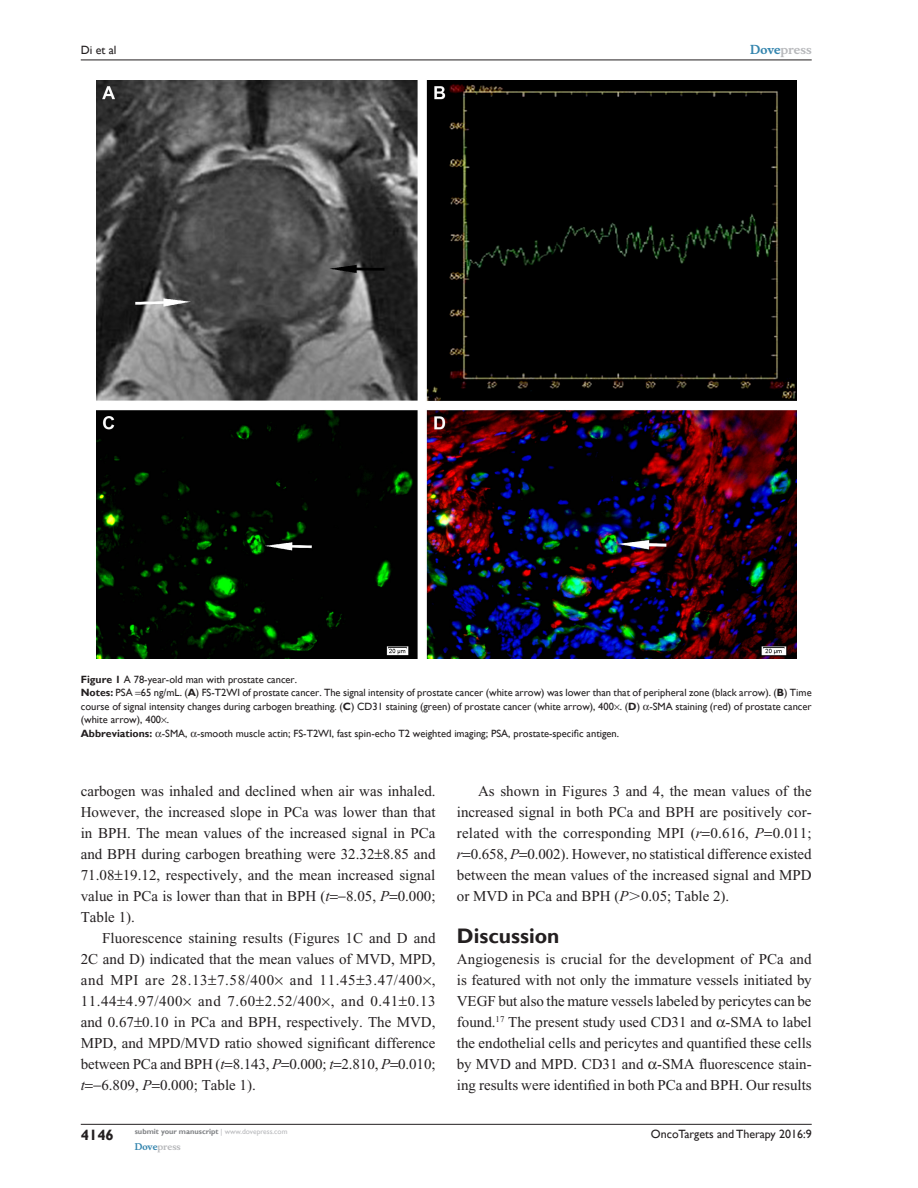
<style>
.page{position:relative;width:918px;height:1188px;background:#fff}
.page>*{position:absolute;margin:0;border:0;box-sizing:border-box;transform-origin:0 0}
.t1{font:700 21px "Gill Sans";color:#231f20}
.Tx{font:15px/21px "Times New Roman";color:#231f20;text-align:justify}
.TxF{font:15px/21px "Times New Roman";color:#231f20;text-align:justify}
.t2{font:700 15px "Gill Sans";color:#231f20}
.t3{font:12px "Gill Sans";color:#231f20}
.t4{font:700 12px "Musee";color:#b8b9bc}
.FigSNRI{font:10.5px/13.5px "Gill Sans";color:#231f20;text-align:justify}
.FigC{font:10.5px "Gill Sans";color:#231f20}
.FigSNRI-2{font:700 10.5px "Gill Sans";color:#231f20}
.t5{font:700 9px "Musee";color:#b8b9bc}
.t6{font:700 7.5px "Gill Sans";color:#808285}
.s1{color:#3485ae}
.s2{font-weight:700}
.s3{font-weight:400}
.s4{font-style:italic}
.s5{font-family:"Mathematical Pi One"}
.s6{font-weight:400;color:#b8b9bc}
</style>
<div class="page">
<hr style="left:81px;top:1124px;width:731px;height:1px;background:#231f20">
<hr style="left:81px;top:60px;width:731px;height:1px;background:#231f20">
<img style="left:96px;top:81px;width:700px;height:577px">
<p class="t3" style="left:81px;top:43px;width:37px">Di et al</p>
<p class="t4" style="left:750px;top:43px;width:63px"><span class="s1">Dove</span>press</p>
<p class="FigC" style="left:81px;top:673px;width:218px"><span class="s2">Figure 1</span> A 78-year-old man with prostate cancer.</p>
<p class="FigSNRI-2" style="left:81px;top:687px;width:47px">Notes: <span class="s3">PSA</span></p>
<p class="FigSNRI" style="left:81px;top:686px;width:732px;text-indent:60px">65 ng/mL. (<span class="s2">A</span>) FS-T2WI of prostate cancer. The signal intensity of prostate cancer (white arrow) was lower than that of peripheral zone (black arrow). (<span class="s2">B</span>) Time course of signal intensity changes during carbogen breathing. (<span class="s2">C</span>) CD31 staining (green) of prostate cancer (white arrow), 400 . (<span class="s2">D</span>) -SMA staining (red) of prostate cancer (white arrow), 400 .</p>
<p class="FigSNRI" style="left:81px;top:727px;width:540px"><span class="s2">Abbreviations:</span> -SMA, -smooth muscle actin; FS-T2WI, fast spin-echo T2 weighted imaging; PSA, prostate-specific antigen.</p>
<p class="Tx" style="left:81px;top:781px;width:356px">carbogen was inhaled and declined when air was inhaled.<br>However, the increased slope in PCa was lower than that in BPH. The mean values of the increased signal in PCa and BPH during carbogen breathing were 32.32 8.85 and 71.08 19.12, respectively, and the mean increased signal value in PCa is lower than that in BPH (<span class="s4">t</span> 8.05, <span class="s4">P</span> 0.000; Table 1).</p>
<p class="Tx" style="left:81px;top:928px;width:356px;text-indent:21px">Fluorescence staining results (Figures 1C and D and 2C and D) indicated that the mean values of MVD, MPD, and MPI are 28.13 7.58/400 and 11.45 3.47/400 , 11.44 4.97/400 and 7.60 2.52/400 , and 0.41 0.13 and 0.67 0.10 in PCa and BPH, respectively. The MVD, MPD, and MPD/MVD ratio showed significant difference between PCa and BPH (<span class="s4">t</span> 8.143, <span class="s4">P</span> 0.000; <span class="s4">t</span> 2.810, <span class="s4">P</span> 0.010; <span class="s4">t</span> 6.809, <span class="s4">P</span> 0.000; Table 1).</p>
<p class="Tx" style="left:457px;top:781px;width:356px;text-indent:21px">As shown in Figures 3 and 4, the mean values of the increased signal in both PCa and BPH are positively cor&shy;related with the corresponding MPI (<span class="s4">r</span> 0.616, <span class="s4">P</span> 0.011; <span class="s4">r</span> 0.658, <span class="s4">P</span> 0.002). However, no statistical difference existed between the mean values of the increased signal and MPD or MVD in PCa and BPH (<span class="s4">P</span><span class="s5">.</span>0.05; Table 2).</p>
<h1 class="t1" style="left:457px;top:923px;width:104px">Discussion</h1>
<p class="TxF" style="left:457px;top:949px;width:356px">Angiogenesis is crucial for the development of PCa and is featured with not only the immature vessels initiated by VEGF but also the mature vessels labeled by pericytes can be found.<sup>17</sup> The present study used CD31 and -SMA to label the endothelial cells and pericytes and quantified these cells by MVD and MPD. CD31 and -SMA fluorescence stain&shy;ing results were identified in both PCa and BPH. Our results</p>
<p class="t2" style="left:81px;top:1126px;width:35px">4146</p>
<p class="t6" style="left:135px;top:1127px;width:154px">submit your manuscript <span class="s6">| www.dovepress.com</span></p>
<p class="t5" style="left:135px;top:1141px;width:48px"><span class="s1">Dove</span>press</p>
<p class="t3" style="left:651px;top:1127px;width:162px">OncoTargets and Therapy 2016:9</p>
</div>
